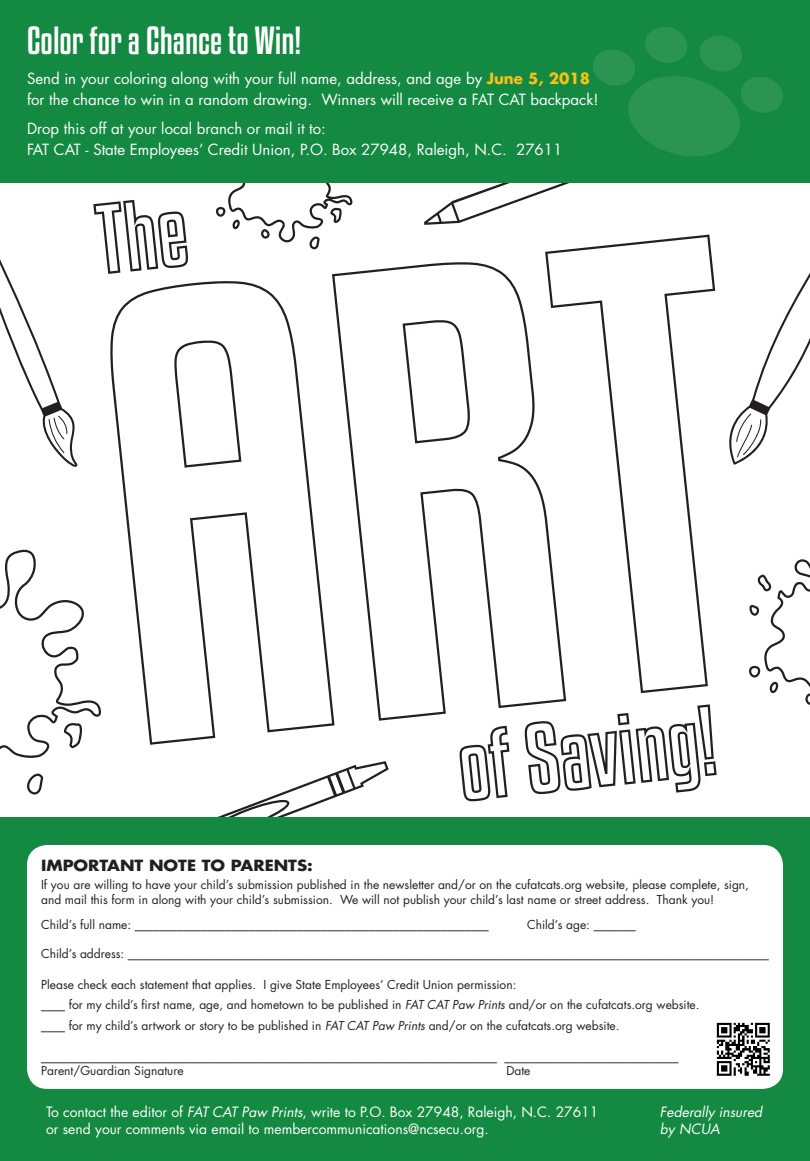
<style>
.page{position:relative;width:810px;height:1161px;background:#fff}
.page>*{position:absolute;margin:0;border:0;box-sizing:border-box;transform-origin:0 0}
.t1{font:34.5px "Kenyan Coffee Rg";color:#fff}
.t2{font:15px/21px "Futura";color:#fff}
.t3{font:700 15px "Futura";color:#231f20;scale:1.1 1}
.t4{font:13.8px/16.6px "Futura";color:#fff}
.t5{font:italic 13.8px/16.6px "Futura";color:#fff}
.t6{font:12px/20.7px "Futura";color:#231f20}
.s1{font-weight:700;color:#fbc112}
.s2{font-style:italic}
</style>
<div class="page">
<svg style="left:749px;top:559px;width:61px;height:146px"></svg>
<svg style="left:729px;top:273px;width:81px;height:192px"></svg>
<svg style="left:545px;top:235px;width:170px;height:458px"></svg>
<svg style="left:525px;top:704px;width:192px;height:90px"></svg>
<svg style="left:459px;top:726px;width:50px;height:75px"></svg>
<svg style="left:424px;top:183px;width:145px;height:42px"></svg>
<svg style="left:332px;top:262px;width:234px;height:459px"></svg>
<svg style="left:210px;top:761px;width:179px;height:57px"></svg>
<svg style="left:216px;top:183px;width:137px;height:66px"></svg>
<svg style="left:110px;top:281px;width:225px;height:464px"></svg>
<svg style="left:93px;top:200px;width:95px;height:74px"></svg>
<svg style="left:0;top:549px;width:101px;height:246px"></svg>
<svg style="left:0;top:259px;width:78px;height:208px"></svg>
<div style="left:0;top:0;width:810px;height:183px;background:#148941"></div>
<div style="left:0;top:818px;width:810px;height:343px;background:#148941"></div>
<div style="left:27px;top:845px;width:756px;height:244px;background:#fff;border-radius:20px"></div>
<img style="left:716px;top:1022px;width:54px;height:54px">
<svg style="left:593px;top:27px;width:190px;height:129px"></svg>
<p class="t1" style="left:27px;top:20px;width:275px">Color for a Chance to Win!</p>
<p class="t2" style="left:27px;top:68px;width:573px">Send in your coloring along with your full name, address, and age by <span class="s1">June 5, 2018 </span>for the chance to win in a random drawing. Winners will receive a FAT CAT backpack!</p>
<p class="t2" style="left:27px;top:118px;width:537px">Drop this off at your local branch or mail it to:<br>FAT CAT - State Employees’ Credit Union, P.O. Box 27948, Raleigh, N.C. 27611</p>
<p class="t3" style="left:41px;top:855px;width:249px">IMPORTANT NOTE TO PARENTS:</p>
<p class="t6" style="left:41px;top:877px;width:709px;line-height:15px">If you are willing to have your child’s submission published in the newsletter and/or on the cufatcats.org website, please complete, sign, and mail this form in along with your child’s submission. We will not publish your child’s last name or street address. Thank you!</p>
<p class="t6" style="left:41px;top:914px;width:449px">Child’s full name: ___________________________________________________________</p>
<p class="t6" style="left:527px;top:914px;width:110px">Child’s age: _______</p>
<p class="t6" style="left:41px;top:943px;width:729px">Child’s address: ___________________________________________________________________________________________________________</p>
<p class="t6" style="left:41px;top:974px;width:660px">Please check each statement that applies. I give State Employees’ Credit Union permission:<br>____ for my child’s first name, age, and hometown to be published in <span class="s2">FAT CAT Paw Prints</span> and/or on the cufatcats.org website. ____ for my child’s artwork or story to be published in <span class="s2">FAT CAT Paw Prints</span> and/or on the cufatcats.org website.</p>
<p class="t6" style="left:41px;top:1049px;width:639px;line-height:14.4px">____________________________________________________________________________ _____________________________<br>Parent/Guardian Signature</p>
<p class="t6" style="left:506px;top:1060px;width:26px">Date</p>
<p class="t4" style="left:46px;top:1104px;width:554px">To contact the editor of <span class="s2">FAT CAT Paw Prints</span>, write to P.O. Box 27948, Raleigh, N.C. 27611 or send your comments via email to membercommunications@ncsecu.org.</p>
<p class="t5" style="left:660px;top:1104px;width:104px">Federally insured by NCUA</p>
</div>
